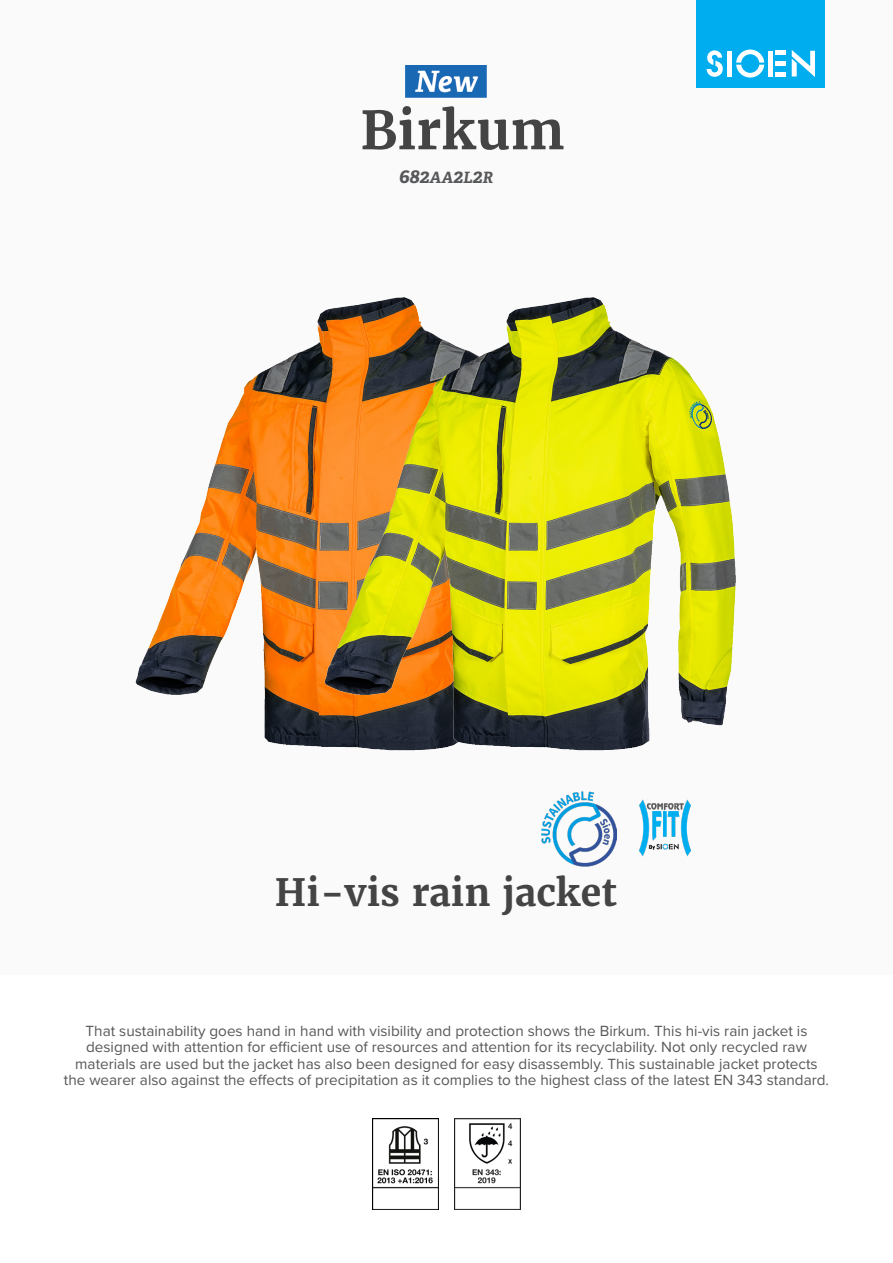
<style>
.page{position:relative;width:893px;height:1263px;background:#fff}
.page>*{position:absolute;margin:0;border:0;box-sizing:border-box;transform-origin:0 0}
.product_name{font:700 52.5px "Merriweather";color:#444}
.product_h2{font:700 37.5px "Merriweather";color:#444}
.product_ref{font:italic 700 19.5px "Adelle";color:#57585a}
.product_description{font:15.3px/16.6px "Proxima Nova";color:#57585a;text-align:center}
.s1{font-size:15.6px}
</style>
<div class="page">
<div style="left:0;top:0;width:893px;height:974px;background:#fafafa"></div>
<div style="left:697px;top:0;width:128px;height:88px;background:#00aeef"></div>
<svg style="left:707px;top:50px;width:16px;height:27px"></svg>
<svg style="left:736px;top:50px;width:28px;height:28px"></svg>
<div style="left:727px;top:51px;width:5px;height:26px;background:#fff"></div>
<div style="left:768px;top:51px;width:5px;height:26px;background:#fff"></div>
<div style="left:775px;top:72px;width:11px;height:5px;background:#fff"></div>
<div style="left:775px;top:61px;width:11px;height:5px;background:#fff"></div>
<hr style="left:775px;top:51px;width:11px;height:4px;background:#fff">
<svg style="left:792px;top:50px;width:23px;height:27px"></svg>
<img style="left:372px;top:1118px;width:66px;height:92px">
<img style="left:454px;top:1118px;width:67px;height:92px">
<img style="left:135px;top:353px;width:163px;height:393px">
<img style="left:298px;top:297px;width:438px;height:570px">
<img style="left:406px;top:65px;width:80px;height:33px">
<p class="product_name" style="left:360px;top:97px;width:206px">Birkum</p>
<p class="product_ref" style="left:399px;top:164px;width:96px">682<span class="s1">AA</span>2<span class="s1">L</span>2<span class="s1">R</span></p>
<p class="product_h2" style="left:275px;top:868px;width:344px">Hi-vis rain jacket</p>
<p class="product_description" style="left:64px;top:1021px;width:767px">That sustainability goes hand in hand with visibility and protection shows the Birkum. This hi-vis rain jacket is designed with attention for efficient use of resources and attention for its recyclability. Not only recycled raw materials are used but the jacket has also been designed for easy disassembly. This sustainable jacket protects the wearer also against the effects of precipitation as it complies to the highest class of the latest EN 343 standard.</p>
</div>
